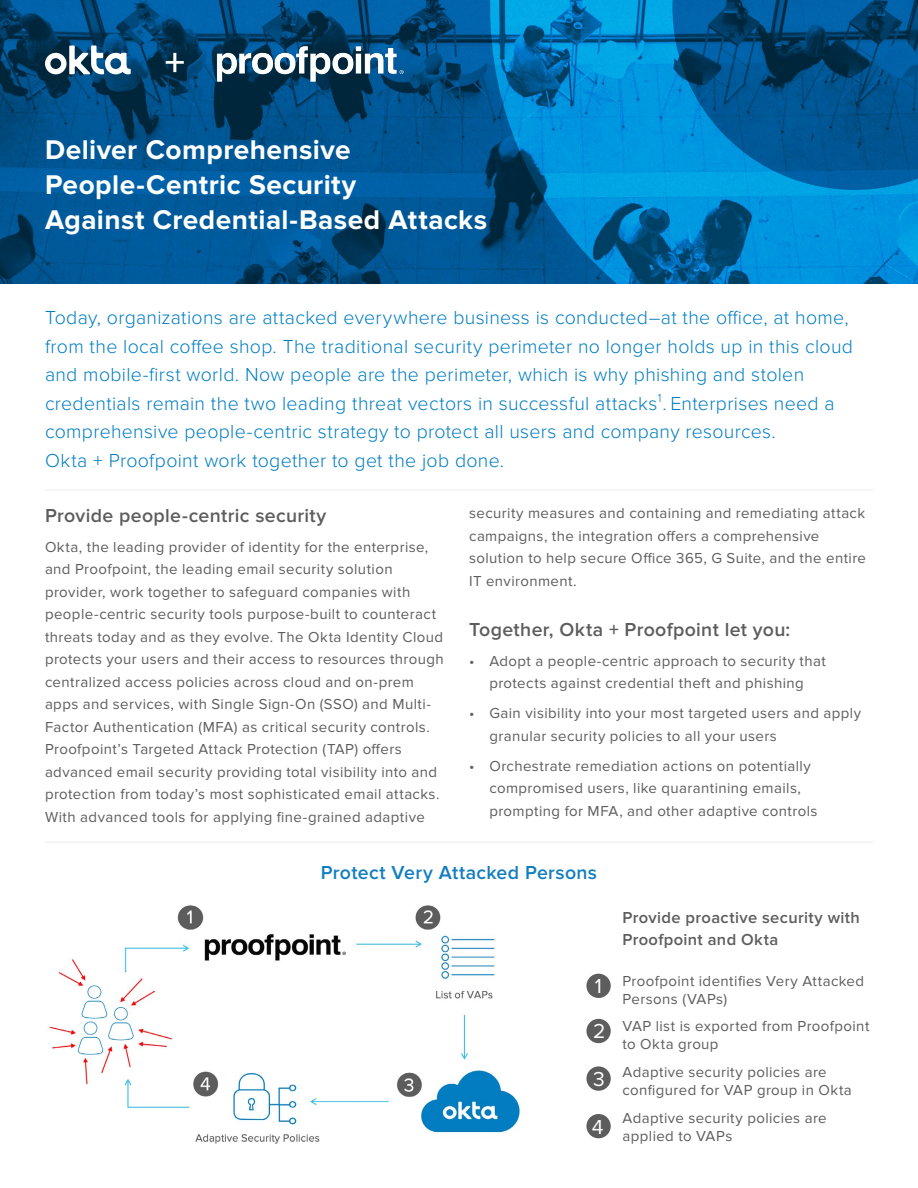
<style>
.page{position:relative;width:918px;height:1188px;background:#fff}
.page>*{position:absolute;margin:0;border:0;box-sizing:border-box;transform-origin:0 0}
.t1{font:600 40.5px "Proxima Nova";color:#fff}
.t2{font:700 28.05px/34.7px "Proxima Nova";letter-spacing:.015em;color:#fff}
.t3{font:21px/45.2px "Proxima Nova";color:#fff}
.t4{font:300 19.5px/28.5px "Proxima Nova";letter-spacing:.015em;color:#007dc1}
.t5{font:600 19.5px "Proxima Nova";letter-spacing:.02em;color:#5d5d5d}
.t6{font:600 19.5px "Proxima Nova";letter-spacing:.015em;color:#137ebf}
.t7{font:600 16.5px/22.5px "Proxima Nova";letter-spacing:.02em;color:#5d5d5d}
.t8{font:15px/22.5px "Proxima Nova";letter-spacing:.025em;color:#5d5d5d}
</style>
<div class="page">
<img style="left:0;top:0;width:490px;height:284px">
<svg style="left:490px;top:0;width:428px;height:284px;background:#0071af"></svg>
<svg style="left:45px;top:45px;width:86px;height:29px"></svg>
<hr style="left:45px;top:489px;width:828px;height:2px;background:#e6e6e8">
<hr style="left:45px;top:842px;width:828px;height:1px;background:#e6e6e8">
<img style="left:214px;top:45px;width:193px;height:39px">
<img style="left:49px;top:905px;width:473px;height:239px">
<div style="left:586px;top:974px;width:25px;height:24px;background:#5d5d5d;border-radius:50%"></div>
<div style="left:586px;top:1019px;width:25px;height:24px;background:#5d5d5d;border-radius:50%"></div>
<div style="left:586px;top:1066px;width:25px;height:25px;background:#5d5d5d;border-radius:50%"></div>
<div style="left:586px;top:1114px;width:25px;height:24px;background:#5d5d5d;border-radius:50%"></div>
<h1 class="t1" style="left:165px;top:39px;width:22px">+</h1>
<h2 class="t2" style="left:45px;top:134px;width:444px">Deliver Comprehensive<br>People-Centric Security<br>Against Credential-Based Attacks</h2>
<p class="t4" style="left:45px;top:304px;width:810px">Today, organizations are attacked everywhere business is conducted–at the office, at home, from the local coffee shop. The traditional security perimeter no longer holds up in this cloud and mobile-first world. Now people are the perimeter, which is why phishing and stolen credentials remain the two leading threat vectors in successful attacks<sup>1</sup>. Enterprises need a comprehensive people-centric strategy to protect all users and company resources.<br>Okta + Proofpoint work together to get the job done.</p>
<h3 class="t5" style="left:45px;top:504px;width:283px">Provide people-centric security</h3>
<p class="t8" style="left:45px;top:536px;width:400px">Okta, the leading provider of identity for the enterprise, and Proofpoint, the leading email security solution provider, work together to safeguard companies with people-centric security tools purpose-built to counteract threats today and as they evolve. The Okta Identity Cloud protects your users and their access to resources through centralized access policies across cloud and on-prem apps and services, with Single Sign-On (SSO) and Multi-Factor Authentication (MFA) as critical security controls.<br>Proofpoint’s Targeted Attack Protection (TAP) offers advanced email security providing total visibility into and protection from today’s most sophisticated email attacks.<br>With advanced tools for applying fine-grained adaptive</p>
<p class="t8" style="left:469px;top:502px;width:398px">security measures and containing and remediating attack campaigns, the integration offers a comprehensive solution to help secure Office 365, G Suite, and the entire IT environment.</p>
<h3 class="t5" style="left:469px;top:618px;width:323px">Together, Okta + Proofpoint let you:</h3>
<p class="t8" style="left:469px;top:650px;width:358px;text-align:center">• Adopt a people-centric approach to security that protects against credential theft and phishing</p>
<p class="t8" style="left:489px;top:702px;width:373px;text-indent:-20px">• Gain visibility into your most targeted users and apply granular security policies to all your users</p>
<p class="t8" style="left:489px;top:755px;width:330px;text-indent:-20px">• Orchestrate remediation actions on potentially compromised users, like quarantining emails, prompting for MFA, and other adaptive controls</p>
<h3 class="t6" style="left:321px;top:861px;width:278px">Protect Very Attacked Persons</h3>
<h3 class="t3" style="left:593px;top:964px;width:14px">1<br>2</h3>
<h3 class="t3" style="left:593px;top:1057px;width:13px">3</h3>
<h3 class="t3" style="left:592px;top:1104px;width:13px">4</h3>
<p class="t7" style="left:622px;top:906px;width:239px">Provide proactive security with<br>Proofpoint and Okta</p>
<p class="t8" style="left:622px;top:972px;width:243px;line-height:18px">Proofpoint identifies Very Attacked<br>Persons (VAPs)</p>
<p class="t8" style="left:622px;top:1017px;width:248px;line-height:18px">VAP list is exported from Proofpoint to Okta group</p>
<p class="t8" style="left:622px;top:1063px;width:231px;line-height:18px">Adaptive security policies are configured for VAP group in Okta</p>
<p class="t8" style="left:622px;top:1109px;width:206px;line-height:18px">Adaptive security policies are applied to VAPs</p>
</div>
